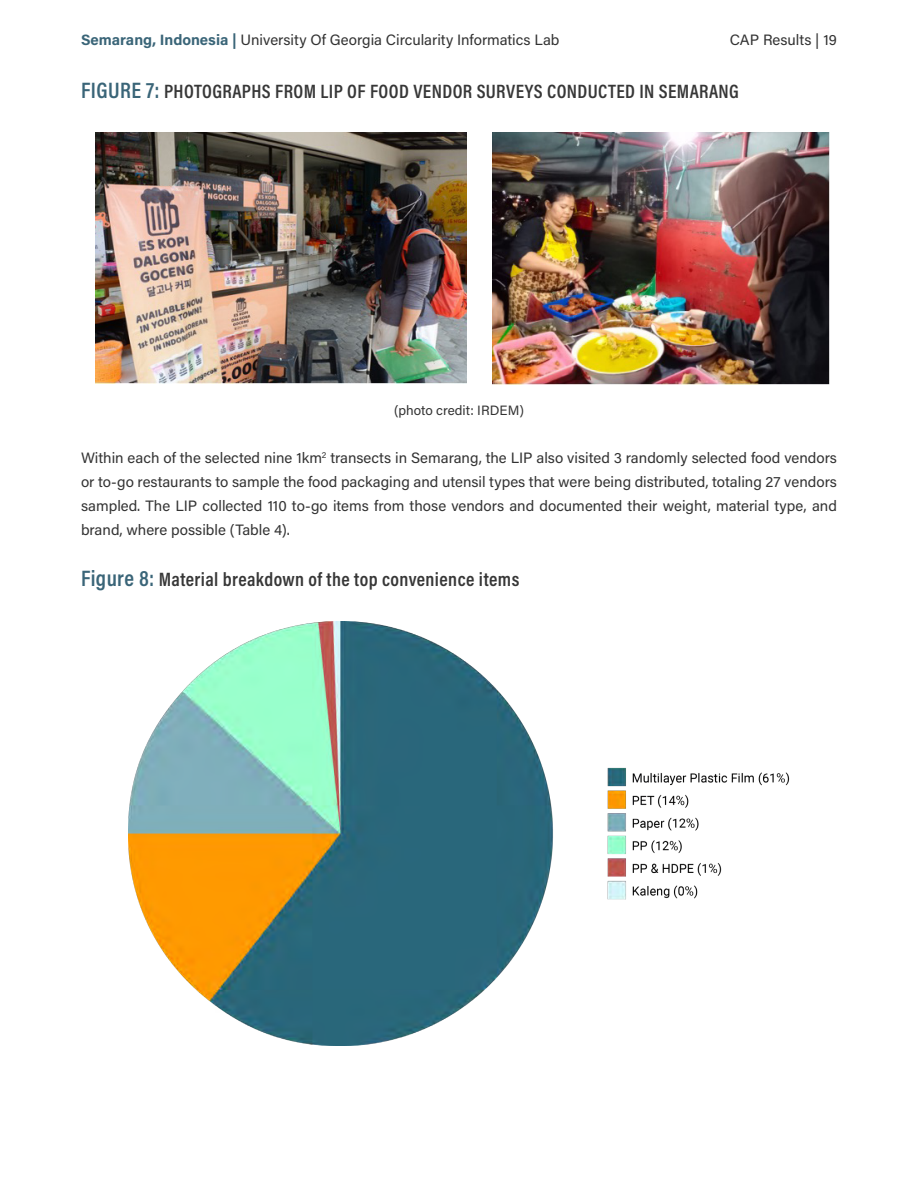
<style>
.page{position:relative;width:918px;height:1188px;background:#fff}
.page>*{position:absolute;margin:0;border:0;box-sizing:border-box;transform-origin:0 0}
.t1{font:600 19.5px "Acumin Pro Cond";letter-spacing:.02em;color:#373737}
.t2{font:15px/24px "Acumin Pro";color:#333;text-align:justify}
.t3{font:13.5px "Acumin Pro";color:#333}
.s1{font-weight:700;color:#3a6578}
.s2{font-size:22.5px;color:#3a6578}
</style>
<div class="page">
<img style="left:96px;top:133px;width:370px;height:250px">
<img style="left:493px;top:133px;width:336px;height:252px">
<img style="left:129px;top:622px;width:660px;height:424px">
<p class="t2" style="left:81px;top:27px;width:480px"><span class="s1">Semarang, Indonesia |</span> University Of Georgia Circularity Informatics Lab</p>
<p class="t2" style="left:730px;top:27px;width:109px">CAP Results | 19</p>
<h1 class="t1" style="left:81px;top:78px;width:660px"><span class="s2">FIGURE 7:</span> PHOTOGRAPHS FROM LIP OF FOOD VENDOR SURVEYS CONDUCTED IN SEMARANG</h1>
<p class="t3" style="left:394px;top:401px;width:131px">(photo credit: IRDEM)</p>
<p class="t2" style="left:81px;top:446px;width:758px">Within each of the selected nine 1km<sup>2</sup> transects in Semarang, the LIP also visited 3 randomly selected food vendors or to-go restaurants to sample the food packaging and utensil types that were being distributed, totaling 27 vendors sampled. The LIP collected 110 to-go items from those vendors and documented their weight, material type, and brand, where possible (Table 4).</p>
<h1 class="t1" style="left:81px;top:567px;width:440px"><span class="s2">Figure 8:</span> Material breakdown of the top convenience items</h1>
</div>
